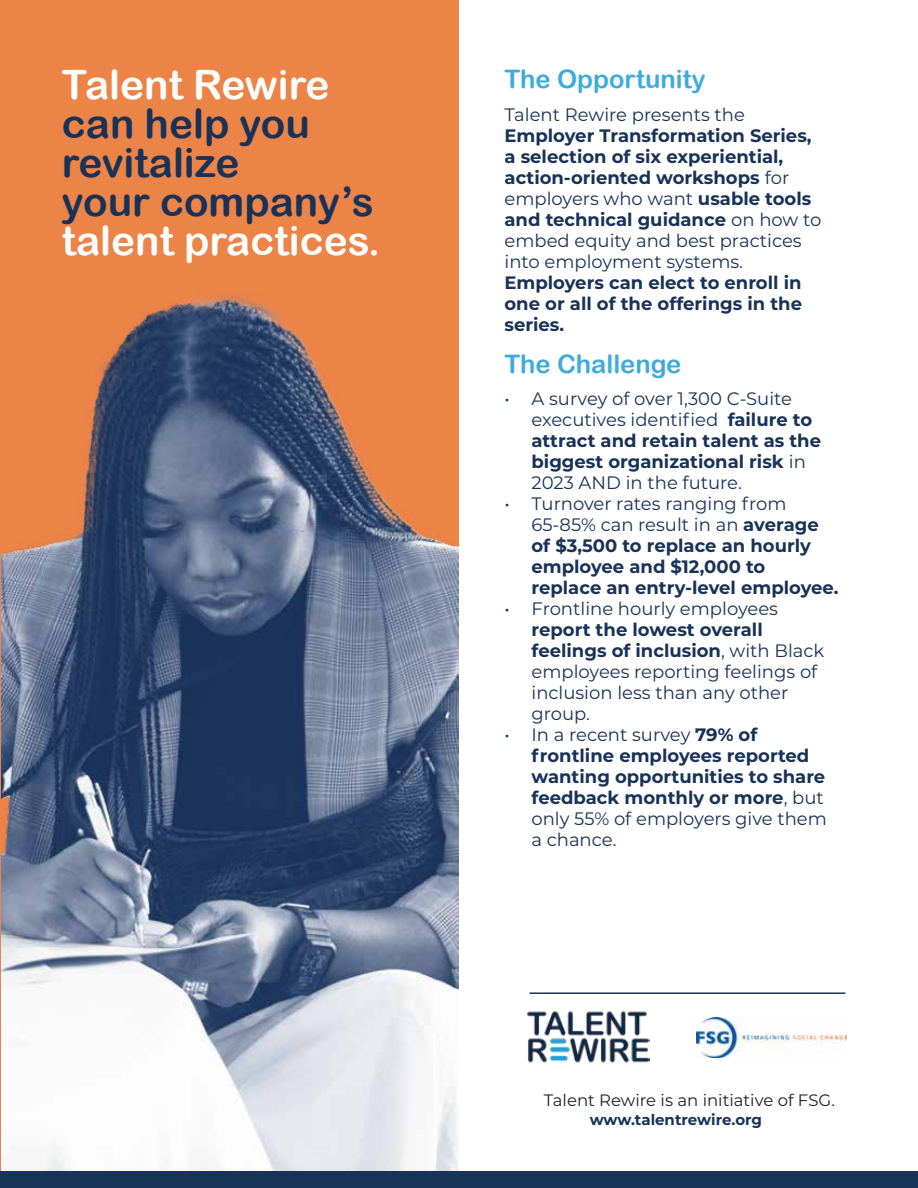
<style>
.page{position:relative;width:918px;height:1188px;background:#fff}
.page>*{position:absolute;margin:0;border:0;box-sizing:border-box;transform-origin:0 0}
.t1{font:40.5px/39px "Arial Rounded MT Bold";color:#183258}
.t2{font:40.5px "Arial Rounded MT Bold";color:#fff}
.t3{font:25.5px "Arial Rounded MT Bold";color:#3dacdd}
.t4{font:700 18px/21px "Montserrat";color:#183258}
.t5{font:18px/21px "Montserrat";color:#183258}
.t6{font:16.5px "Montserrat";color:#231f20}
.t7{font:700 15px "Montserrat";color:#183258}
.s1{font-weight:400}
.s2{font-weight:700}
</style>
<div class="page">
<div style="left:0;top:0;width:459px;height:1188px;background:#ec8347"></div>
<hr style="left:530px;top:992px;width:315px;height:2px;background:#183258">
<img style="left:1px;top:295px;width:458px;height:877px">
<div style="left:0;top:1172px;width:918px;height:16px;background:#183258"></div>
<img style="left:697px;top:1018px;width:150px;height:40px">
<img style="left:527px;top:1011px;width:122px;height:52px">
<h1 class="t2" style="left:62px;top:60px;width:269px">Talent Rewire</h1>
<h1 class="t1" style="left:62px;top:103px;width:313px">can help you revitalize<br>your company’s</h1>
<h1 class="t2" style="left:62px;top:216px;width:320px">talent practices.</h1>
<h2 class="t3" style="left:505px;top:64px;width:203px">The Opportunity</h2>
<p class="t5" style="left:505px;top:103px;width:242px">Talent Rewire presents the</p>
<p class="t4" style="left:505px;top:124px;width:318px">Employer Transformation Series, a selection of six experiential, action-oriented workshops <span class="s1">for employers who want</span> usable tools and technical guidance <span class="s1">on how to embed equity and best practices into employment systems.</span></p>
<p class="t4" style="left:505px;top:271px;width:299px;text-align:justify">Employers can elect to enroll in one or all of the offerings in the series.</p>
<h2 class="t3" style="left:505px;top:348px;width:178px">The Challenge</h2>
<p class="t5" style="left:532px;top:387px;width:291px;text-indent:-27px">• A survey of over 1,300 C-Suite executives identified <span class="s2">failure to attract and retain talent as the biggest organizational risk</span> in<br>2023 AND in the future.</p>
<p class="t4" style="left:532px;top:492px;width:309px;text-indent:-27px"><span class="s1">• Turnover rates ranging from<br>65-85% can result in an</span> average of $3,500 to replace an hourly employee and $12,000 to replace an entry-level employee.</p>
<p class="t5" style="left:505px;top:597px;width:275px">• Frontline hourly employees</p>
<p class="t5" style="left:532px;top:618px;width:294px"><span class="s2">report the lowest overall feelings of inclusion</span>, with Black employees reporting feelings of inclusion less than any other group.</p>
<p class="t4" style="left:532px;top:723px;width:297px;text-indent:-27px"><span class="s1">• In a recent survey</span> 79% of frontline employees reported wanting opportunities to share feedback monthly or more<span class="s1">, but only 55% of employers give them a chance.</span></p>
<p class="t6" style="left:544px;top:1088px;width:292px">Talent Rewire is an initiative of FSG.</p>
<p class="t7" style="left:590px;top:1108px;width:174px">www.talentrewire.org</p>
</div>
